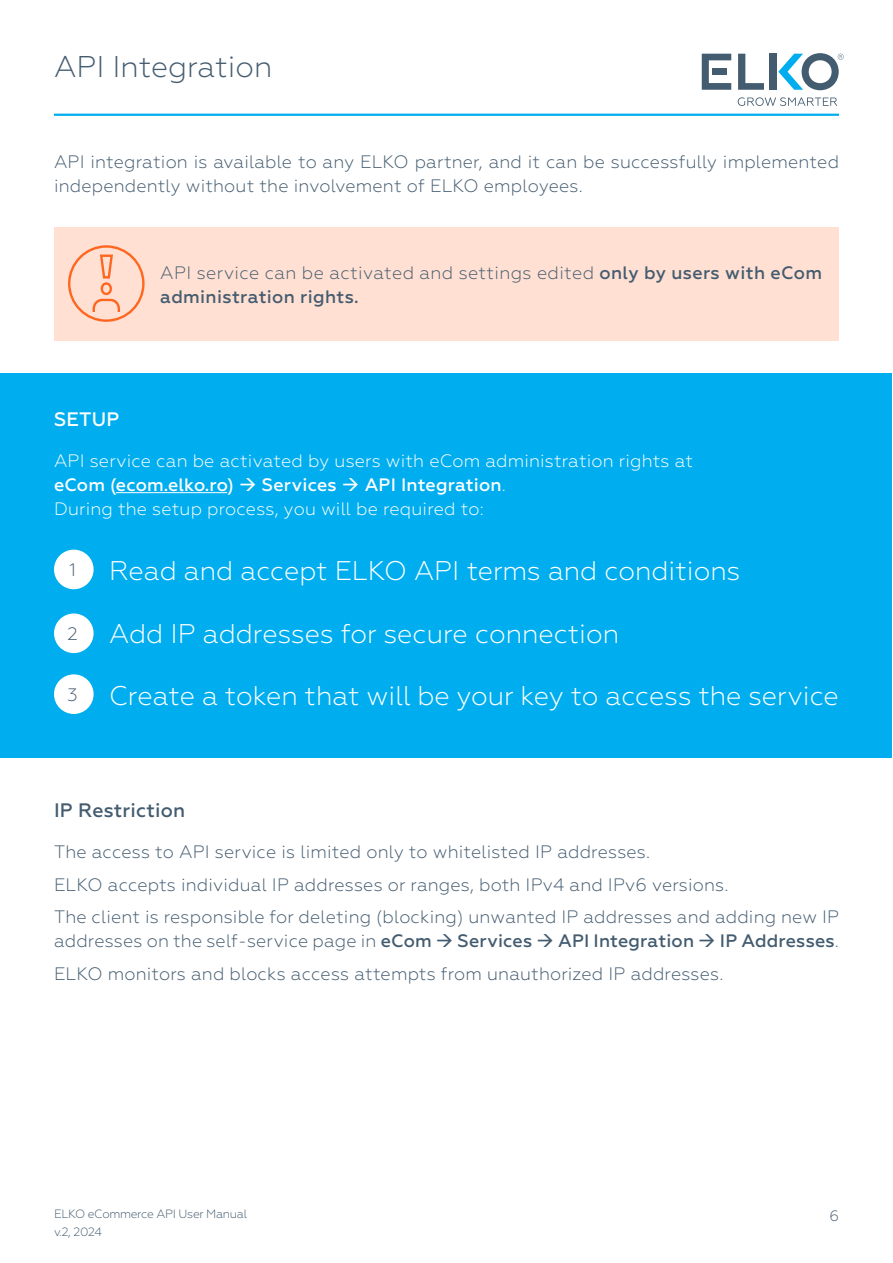
<style>
.page{position:relative;width:893px;height:1263px;background:#fff}
.page>*{position:absolute;margin:0;border:0;box-sizing:border-box;transform-origin:0 0}
.ELKO_Title_1{font:300 30px "Geometria";color:#445c70}
.ELKO_title_2_2{font:300 27px "Geometria";color:#fff}
.ELKO_title_2{font:500 19.5px "Geometria";letter-spacing:.01em;color:#445c70}
.ELKO_title_2-2{font:500 19.5px "Geometria";letter-spacing:.01em;color:#fff}
.ELKO_title_2_2-2{font:300 18px/24px "Geometria";letter-spacing:.01em;color:#445c70}
.ELKO_title_2_2-3{font:300 18px "Geometria";letter-spacing:.01em;color:#fff}
.ELKO_title_2_2-4{font:500 18px "Geometria";letter-spacing:.01em;color:#fff}
.t1{font:300 15px "Geometria";color:#445c70}
.t2{font:300 12px "Geometria";letter-spacing:-.025em;color:#445c70}
.s1{font-weight:500}
.s2{font-weight:300}
</style>
<div class="page">
<hr style="left:54px;top:114px;width:785px;height:2px;background:#00aeef">
<div style="left:769px;top:54px;width:7px;height:36px;background:#445c70"></div>
<svg style="left:738px;top:54px;width:26px;height:36px"></svg>
<svg style="left:778px;top:53px;width:66px;height:37px"></svg>
<svg style="left:702px;top:54px;width:29px;height:36px"></svg>
<svg style="left:738px;top:97px;width:99px;height:9px"></svg>
<div style="left:1px;top:373px;width:891px;height:384px;background:#00aeef"></div>
<hr style="left:116px;top:492px;width:111px;height:1px;background:#fff">
<div style="left:54px;top:550px;width:40px;height:39px;background:#fff;border-radius:50%"></div>
<div style="left:54px;top:613px;width:40px;height:40px;background:#fff;border-radius:50%"></div>
<div style="left:54px;top:674px;width:40px;height:40px;background:#fff;border-radius:50%"></div>
<div style="left:54px;top:227px;width:785px;height:113px;background:#ffe0d2"></div>
<svg style="left:68px;top:245px;width:77px;height:77px"></svg>
<p class="ELKO_Title_1" style="left:54px;top:50px;width:220px">API Integration</p>
<p class="ELKO_title_2_2-2" style="left:54px;top:149px;width:786px">API integration is available to any ELKO partner, and it can be successfully implemented independently without the involvement of ELKO employees.</p>
<p class="ELKO_title_2-2" style="left:54px;top:407px;width:67px">SETUP</p>
<p class="ELKO_title_2_2-2" style="left:160px;top:260px;width:663px">API service can be activated and settings edited <span class="s1">only by users with eCom administration rights.</span></p>
<p class="ELKO_title_2_2-3" style="left:54px;top:450px;width:641px">API service can be activated by users with eCom administration rights at</p>
<p class="ELKO_title_2_2-4" style="left:54px;top:474px;width:453px">eCom (ecom.elko.ro) → Services → API Integration<span class="s2">.</span></p>
<p class="ELKO_title_2_2-3" style="left:54px;top:498px;width:431px">During the setup process, you will be required to:</p>
<p class="ELKO_title_2_2-2" style="left:69px;top:558px;width:8px">1</p>
<p class="ELKO_title_2_2" style="left:109px;top:555px;width:632px">Read and accept ELKO API terms and conditions</p>
<p class="ELKO_title_2_2-2" style="left:68px;top:622px;width:12px">2</p>
<p class="ELKO_title_2_2-2" style="left:68px;top:683px;width:12px">3</p>
<p class="ELKO_title_2_2" style="left:109px;top:618px;width:511px">Add IP addresses for secure connection</p>
<p class="ELKO_title_2_2" style="left:109px;top:680px;width:731px">Create a token that will be your key to access the service</p>
<p class="ELKO_title_2" style="left:54px;top:798px;width:133px">IP Restriction</p>
<p class="ELKO_title_2_2-2" style="left:54px;top:840px;width:598px">The access to API service is limited only to whitelisted IP addresses.</p>
<p class="ELKO_title_2_2-2" style="left:54px;top:872px;width:676px">ELKO accepts individual IP addresses or ranges, both IPv4 and IPv6 versions.</p>
<p class="ELKO_title_2_2-2" style="left:54px;top:905px;width:786px">The client is responsible for deleting (blocking) unwanted IP addresses and adding new IP addresses on the self-service page in <span class="s1">eCom</span> → <span class="s1">Services</span> → <span class="s1">API Integration</span> → <span class="s1">IP Addresses</span>.</p>
<p class="ELKO_title_2_2-2" style="left:54px;top:961px;width:671px">ELKO monitors and blocks access attempts from unauthorized IP addresses.</p>
<p class="t2" style="left:54px;top:1207px;width:195px">ELKO eCommerce API User Manual</p>
<p class="t1" style="left:829px;top:1207px;width:11px">6</p>
<p class="t2" style="left:54px;top:1225px;width:50px">v.2, 2024</p>
</div>
